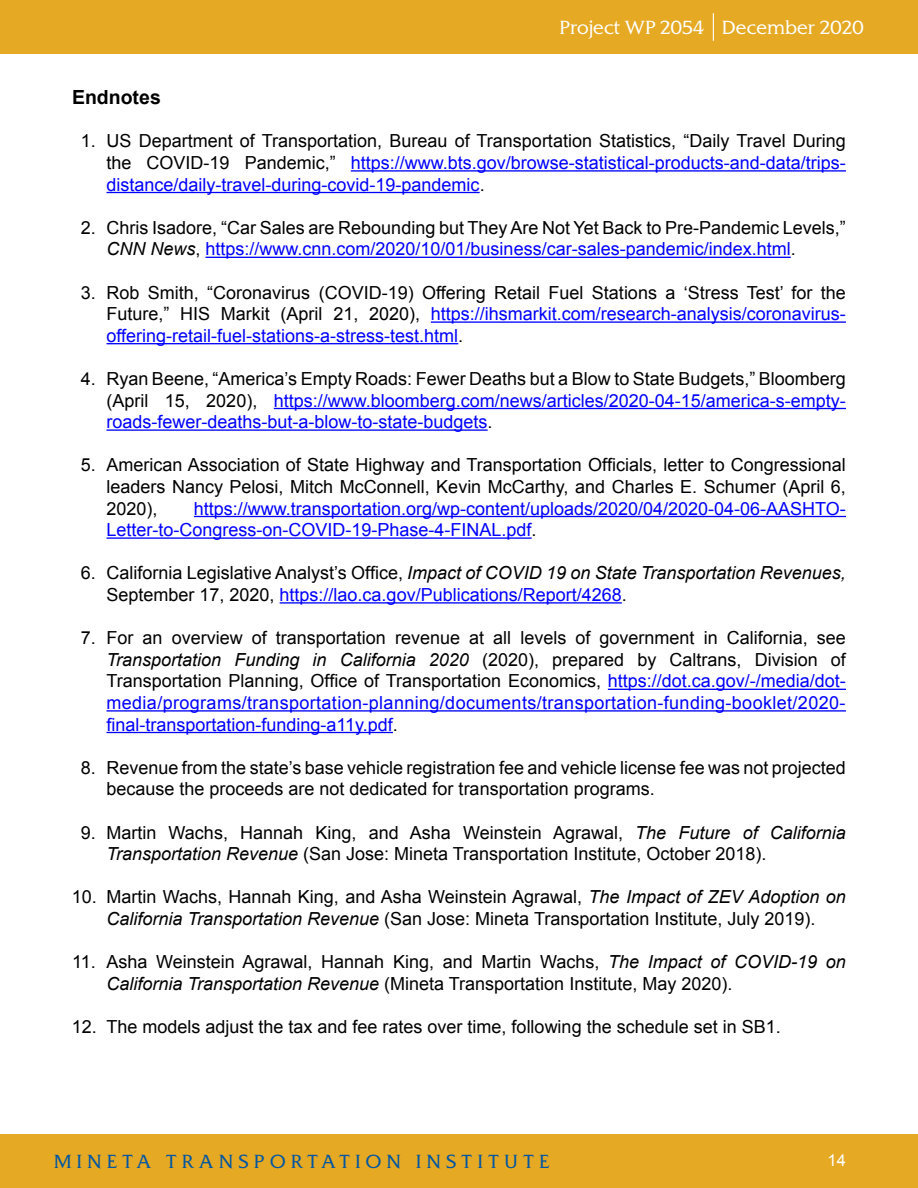
<style>
.page{position:relative;width:918px;height:1188px;background:#fff}
.page>*{position:absolute;margin:0;border:0;box-sizing:border-box;transform-origin:0 0}
.t1{font:700 19.5px "Arial";color:#000}
.t2{font:18px/21.6px "Arial";color:#000}
.t3{font:18px/21.6px "Arial";color:#00f;text-align:justify}
.t4{font:18px/21.6px "Arial";letter-spacing:.02em;color:#00f}
.t5{font:300 18px "SJSU Spartan";letter-spacing:.3em;color:#0056a2}
.t6{font:300 18px "SJSU Spartan";color:#fff}
.t7{font:16.5px "Arial";color:#fff}
.s1{color:#000}
.s2{font-style:italic}
.s3{color:#00f}
</style>
<div class="page">
<div style="left:0;top:0;width:918px;height:54px;background:#e5a923"></div>
<svg style="left:713px;top:13px;width:1px;height:28px"></svg>
<hr style="left:351px;top:170px;width:495px;height:2px;background:#00f">
<hr style="left:106px;top:192px;width:374px;height:1px;background:#00f">
<hr style="left:206px;top:257px;width:585px;height:1px;background:#00f">
<hr style="left:431px;top:321px;width:415px;height:2px;background:#00f">
<hr style="left:106px;top:343px;width:352px;height:1px;background:#00f">
<hr style="left:274px;top:408px;width:572px;height:1px;background:#00f">
<hr style="left:106px;top:429px;width:382px;height:2px;background:#00f">
<hr style="left:194px;top:516px;width:652px;height:1px;background:#00f">
<hr style="left:106px;top:537px;width:426px;height:2px;background:#00f">
<hr style="left:280px;top:602px;width:342px;height:2px;background:#00f">
<hr style="left:608px;top:689px;width:238px;height:1px;background:#00f">
<hr style="left:106px;top:710px;width:740px;height:2px;background:#00f">
<hr style="left:106px;top:732px;width:287px;height:1px;background:#00f">
<div style="left:0;top:1134px;width:918px;height:54px;background:#e5a923"></div>
<p class="t6" style="left:560px;top:16px;width:306px">Project WP 2054 December 2020</p>
<h3 class="t1" style="left:72px;top:85px;width:90px">Endnotes</h3>
<p class="t3" style="left:106px;top:130px;width:741px;text-indent:-26px"><span class="s1">1. US Department of Transportation, Bureau of Transportation Statistics, “Daily Travel During the COVID-19 Pandemic,”</span> https://www.bts.gov/browse-statistical-products-and-data/trips&shy;distance/daily-travel-during-covid-19-pandemic<span class="s1">.</span></p>
<p class="t2" style="left:106px;top:217px;width:741px;text-indent:-26px">2. Chris Isadore, “Car Sales are Rebounding but They Are Not Yet Back to Pre-Pandemic Levels,”<br><span class="s2">CNN News</span>, <span class="s3">https://www.cnn.com/2020/10/01/business/car-sales-pandemic/index.html</span>.</p>
<p class="t2" style="left:106px;top:282px;width:741px;text-align:justify;text-indent:-26px">3. Rob Smith, “Coronavirus (COVID-19) Offering Retail Fuel Stations a ‘Stress Test’ for the Future,” HIS Markit (April 21, 2020), <span class="s3">https://ihsmarkit.com/research-analysis/coronavirus&shy;offering-retail-fuel-stations-a-stress-test.html</span>.</p>
<p class="t3" style="left:106px;top:368px;width:741px;text-indent:-26px"><span class="s1">4. Ryan Beene, “America’s Empty Roads: Fewer Deaths but a Blow to State Budgets,” Bloomberg (April 15, 2020),</span> https://www.bloomberg.com/news/articles/2020-04-15/america-s-empty&shy;roads-fewer-deaths-but-a-blow-to-state-budgets<span class="s1">.</span></p>
<p class="t2" style="left:106px;top:454px;width:741px;text-align:justify;text-indent:-26px">5. American Association of State Highway and Transportation Officials, letter to Congressional leaders Nancy Pelosi, Mitch McConnell, Kevin McCarthy, and Charles E. Schumer (April 6, 2020),</p>
<p class="t3" style="left:106px;top:498px;width:741px;text-indent:87px">https://www.transportation.org/wp-content/uploads/2020/04/2020-04-06-AASHTO-<br>Letter-to-Congress-on-COVID-19-Phase-4-FINAL.pdf<span class="s1">.</span></p>
<p class="t2" style="left:106px;top:562px;width:741px;text-indent:-26px">6. California Legislative Analyst’s Office, <span class="s2">Impact of COVID 19 on State Transportation Revenues,<br></span>September 17, 2020, <span class="s3">https://lao.ca.gov/Publications/Report/4268</span>.</p>
<p class="t2" style="left:81px;top:627px;width:766px;text-align:right">7. For an overview of transportation revenue at all levels of government in California, see<br><span class="s2">Transportation Funding in California 2020</span> (2020), prepared by Caltrans, Division of</p>
<p class="t2" style="left:106px;top:670px;width:741px">Transportation Planning, Office of Transportation Economics, <span class="s3">https://dot.ca.gov/-/media/dot-</span></p>
<p class="t4" style="left:106px;top:692px;width:741px">media/programs/transportation-planning/documents/transportation-funding-booklet/2020- final-transportation-funding-a11y.pdf<span class="s1">.</span></p>
<p class="t2" style="left:106px;top:757px;width:741px;text-indent:-26px">8. Revenue from the state’s base vehicle registration fee and vehicle license fee was not projected because the proceeds are not dedicated for transportation programs.</p>
<p class="t2" style="left:106px;top:822px;width:741px;text-indent:-26px">9. Martin Wachs, Hannah King, and Asha Weinstein Agrawal, <span class="s2">The Future of California<br>Transportation Revenue</span> (San Jose: Mineta Transportation Institute, October 2018).</p>
<p class="t2" style="left:72px;top:886px;width:775px;text-align:center">10. Martin Wachs, Hannah King, and Asha Weinstein Agrawal, <span class="s2">The Impact of ZEV Adoption on<br>California Transportation Revenue</span> (San Jose: Mineta Transportation Institute, July 2019).</p>
<p class="t2" style="left:106px;top:951px;width:741px;text-indent:-34px">11. Asha Weinstein Agrawal, Hannah King, and Martin Wachs, <span class="s2">The Impact of COVID-19 on<br>California Transportation Revenue</span> (Mineta Transportation Institute, May 2020).</p>
<p class="t2" style="left:72px;top:1016px;width:710px">12. The models adjust the tax and fee rates over time, following the schedule set in SB1.</p>
<p class="t5" style="left:54px;top:1150px;width:497px">MINETA TRANSPORTATION INSTITUTE</p>
<p class="t7" style="left:828px;top:1149px;width:20px">14</p>
</div>
